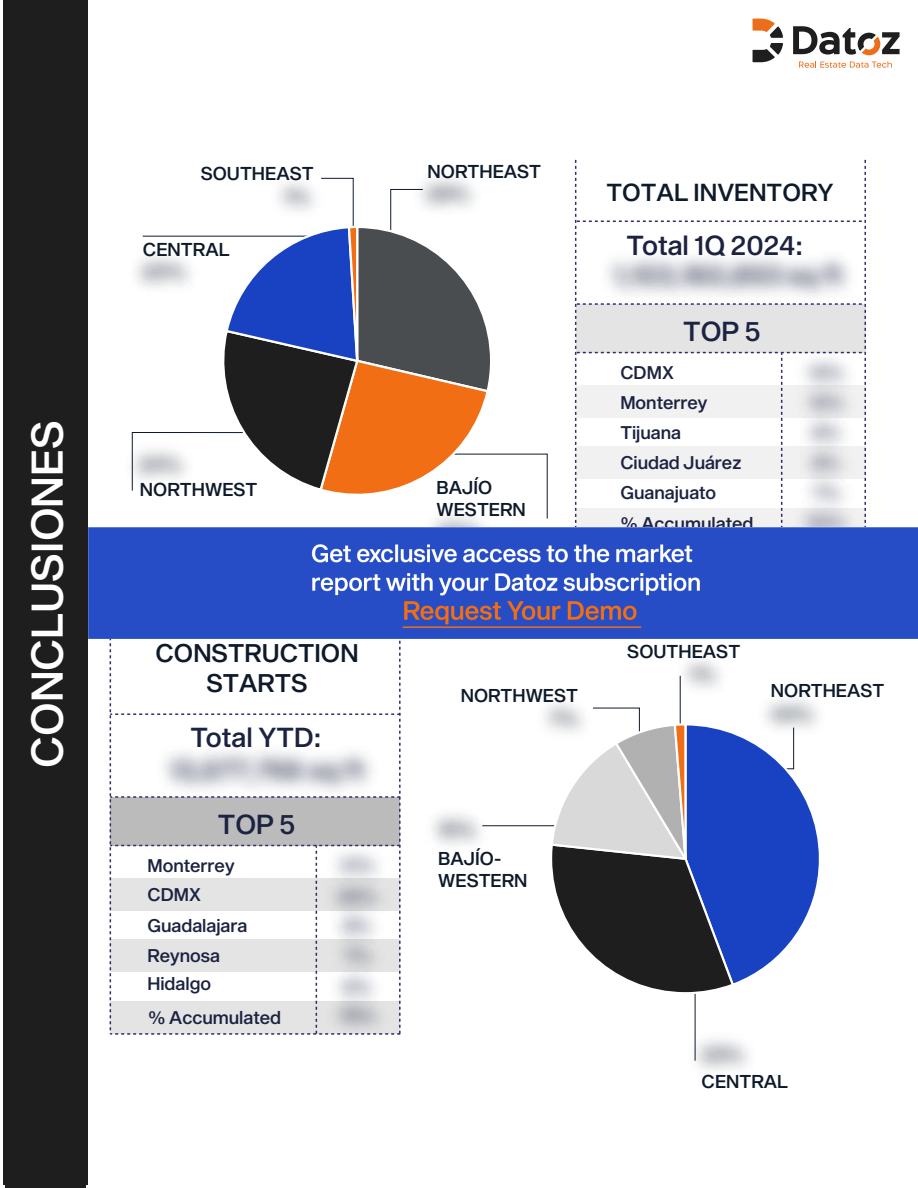
<style>
.page{position:relative;width:918px;height:1188px;background:#fff}
.page>*{position:absolute;margin:0;border:0;box-sizing:border-box;transform-origin:0 0}
.t1{font:43.5px "Sequel Sans Medium Head";color:#fff}
.t2{font:27px "Sequel Sans Medium Head";color:#1c2341}
.t3{font:25.05px/30.2px "Sequel Sans Medium Head";color:#0e1a2a;text-align:center}
.t4{font:24.15px "Sequel Sans Medium Head";color:#0e1a2a}
.t5{font:18.3px/21.9px "Sequel Sans Medium Head";color:#0e1a2a}
.t6{font:18px/30px "Sequel Sans Medium Head";color:#1c2341}
</style>
<div class="page">
<div style="left:3px;top:0;width:84px;height:1184px;background:#1e1e1e"></div>
<img style="left:694px;top:995px;width:55px;height:76px">
<hr style="left:482px;top:825px;width:95px;height:1px;background:#0e1a2a">
<div style="left:6px;top:2px;width:80px;height:1186px;background:#1e1e1e"></div>
<svg style="left:575px;top:160px;width:291px;height:367px"></svg>
<div style="left:576px;top:385px;width:289px;height:33px;background:#f1f1f1"></div>
<div style="left:576px;top:447px;width:289px;height:32px;background:#f1f1f1"></div>
<div style="left:576px;top:508px;width:289px;height:33px;background:#f1f1f1"></div>
<img style="left:87px;top:401px;width:1px;height:134px">
<svg style="left:110px;top:639px;width:291px;height:396px"></svg>
<div style="left:110px;top:878px;width:290px;height:32px;background:#e4e4e4"></div>
<div style="left:110px;top:940px;width:290px;height:32px;background:#e4e4e4"></div>
<div style="left:110px;top:1001px;width:290px;height:33px;background:#e4e4e4"></div>
<div style="left:285px;top:803px;width:116px;height:31px;background:#bbb"></div>
<img style="left:284px;top:834px;width:117px;height:119px">
<img style="left:284px;top:953px;width:117px;height:82px">
<svg style="left:131px;top:178px;width:417px;height:341px"></svg>
<div style="left:755px;top:310px;width:111px;height:30px;background:#e4e4e4"></div>
<img style="left:755px;top:340px;width:111px;height:107px">
<img style="left:758px;top:370px;width:108px;height:30px">
<img style="left:758px;top:400px;width:108px;height:47px">
<img style="left:759px;top:430px;width:107px;height:30px">
<img style="left:753px;top:460px;width:113px;height:67px">
<svg style="left:753px;top:19px;width:30px;height:43px"></svg>
<svg style="left:793px;top:26px;width:107px;height:29px"></svg>
<svg style="left:799px;top:61px;width:93px;height:7px"></svg>
<svg style="left:549px;top:707px;width:273px;height:288px"></svg>
<img style="left:635px;top:658px;width:134px;height:86px">
<img style="left:88px;top:527px;width:830px;height:112px">
<h1 class="t1" style="left:20px;top:723px;width:349px;rotate:-90deg">CONCLUSIONES</h1>
<h1 class="t1" style="left:16px;top:768px;width:349px;rotate:-90deg">CONCLUSIONES</h1>
<p class="t5" style="left:201px;top:163px;width:115px">SOUTHEAST</p>
<p class="t5" style="left:143px;top:239px;width:88px">CENTRAL</p>
<p class="t5" style="left:428px;top:161px;width:115px">NORTHEAST</p>
<p class="t5" style="left:140px;top:479px;width:119px">NORTHWEST</p>
<p class="t5" style="left:437px;top:478px;width:91px">BAJÍO<br>WESTERN</p>
<h3 class="t4" style="left:606px;top:175px;width:229px">TOTAL INVENTORY</h3>
<h2 class="t2" style="left:627px;top:226px;width:178px">Total 1Q 2024:</h2>
<h2 class="t2" style="left:683px;top:312px;width:79px">TOP 5</h2>
<p class="t6" style="left:620px;top:359px;width:122px">CDMX<br>Monterrey<br>Tijuana<br>Ciudad Juárez<br>Guanajuato</p>
<p class="t6" style="left:621px;top:510px;width:134px">% Accumulated</p>
<h3 class="t3" style="left:155px;top:639px;width:205px">CONSTRUCTION<br>STARTS</h3>
<h2 class="t2" style="left:190px;top:718px;width:132px">Total YTD:</h2>
<h2 class="t2" style="left:218px;top:805px;width:79px">TOP 5</h2>
<p class="t6" style="left:147px;top:852px;width:89px">Monterrey</p>
<p class="t6" style="left:147px;top:880px;width:55px">CDMX</p>
<p class="t6" style="left:147px;top:912px;width:101px">Guadalajara<br>Reynosa</p>
<p class="t6" style="left:147px;top:969px;width:65px">Hidalgo</p>
<p class="t6" style="left:149px;top:1003px;width:134px">% Accumulated</p>
<p class="t5" style="left:627px;top:641px;width:115px">SOUTHEAST</p>
<p class="t5" style="left:461px;top:686px;width:119px">NORTHWEST</p>
<p class="t5" style="left:771px;top:680px;width:115px">NORTHEAST</p>
<p class="t5" style="left:438px;top:848px;width:91px">BAJÍO-<br>WESTERN</p>
<p class="t5" style="left:702px;top:1071px;width:88px">CENTRAL</p>
</div>
